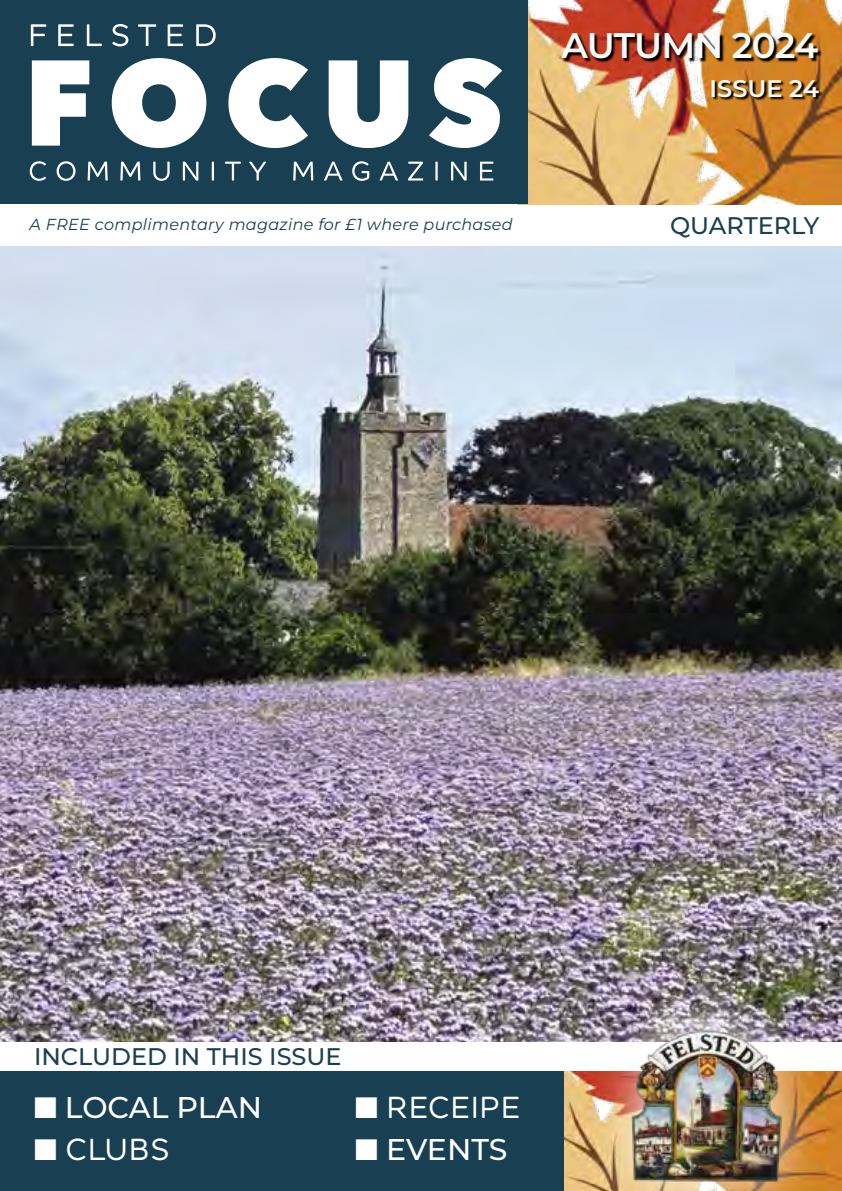
<style>
.page{position:relative;width:842px;height:1191px;background:#fff}
.page>*{position:absolute;margin:0;border:0;box-sizing:border-box;transform-origin:0 0}
.t1{font:600 35.6px "Montserrat";letter-spacing:-.025em;color:#f8faf5}
.t2{font:500 30px "Montserrat";letter-spacing:-.005em;color:#fff}
.t3{font:30px "Alleyn";color:#fff}
.t4{font:500 24px "Montserrat";color:#194052}
.t5{font:600 24px "Montserrat";color:#f8faf5}
.t6{font:italic 16px "Montserrat";letter-spacing:.02em;color:#194052}
</style>
<div class="page">
<img style="left:517px;top:0;width:325px;height:204px">
<img style="left:457px;top:1041px;width:385px;height:150px">
<div style="left:0;top:0;width:527px;height:203px;background:#194052"></div>
<div style="left:0;top:1068px;width:564px;height:123px;background:#194052"></div>
<svg style="left:30px;top:161px;width:464px;height:20px"></svg>
<svg style="left:31px;top:24px;width:185px;height:22px"></svg>
<svg style="left:32px;top:58px;width:470px;height:90px;fill:#fff"></svg>
<div style="left:0;top:1042px;width:842px;height:28px;background:#fff"></div>
<svg style="left:712px;top:80px;width:111px;height:21px;background:#875318"></svg>
<img style="left:0;top:247px;width:842px;height:794px">
<img style="left:562px;top:33px;width:260px;height:30px">
<div style="left:585px;top:984px;width:242px;height:207px;background:#fff;opacity:.88"></div>
<img style="left:625px;top:1021px;width:163px;height:168px">
<p class="t6" style="left:30px;top:214px;width:485px">A FREE complimentary magazine for £1 where purchased</p>
<h1 class="t1" style="left:562px;top:22px;width:258px">AUTUMN 2024</h1>
<h3 class="t5" style="left:710px;top:72px;width:111px">ISSUE 24</h3>
<h3 class="t4" style="left:670px;top:209px;width:151px">QUARTERLY</h3>
<h3 class="t4" style="left:34px;top:1041px;width:309px">INCLUDED IN THIS ISSUE</h3>
<h2 class="t2" style="left:34px;top:1087px;width:230px">■ LOCAL PLAN</h2>
<h2 class="t3" style="left:34px;top:1131px;width:138px">■ CLUBS</h2>
<h2 class="t3" style="left:355px;top:1089px;width:167px">■ RECEIPE</h2>
<h2 class="t2" style="left:355px;top:1129px;width:154px">■ EVENTS</h2>
</div>
